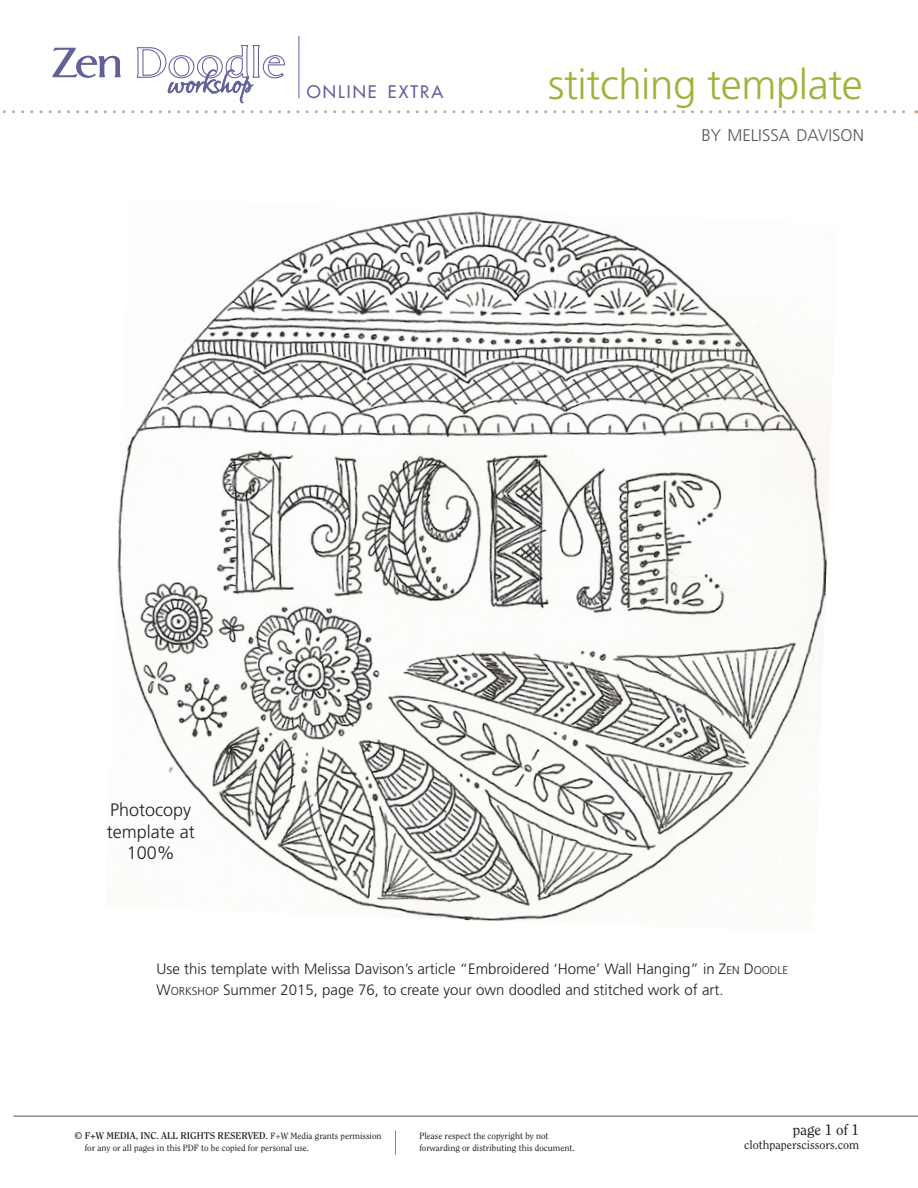
<style>
.page{position:relative;width:918px;height:1188px;background:#fff}
.page>*{position:absolute;margin:0;border:0;box-sizing:border-box;transform-origin:0 0}
.t1{font:700 54.9px "Aperto";color:#62609a}
.t2{font:300 42px "Frutiger LT Std";letter-spacing:-.01em;color:#9db43a}
.t3{font:300 18px/21.6px "Frutiger LT Std";color:#231f20;text-align:center}
.t4{font:300 16.8px "Frutiger LT Std";color:#57585a}
.t5{font:500 16.8px "Futura Std";letter-spacing:.12em;color:#62609a}
.t6{font:300 15px/21px "Frutiger LT Std";color:#231f20}
.t7{font:15px "Clearface Std";color:#231f20}
.t8{font:12px "Clearface Std";color:#231f20}
.t9{font:700 9.75px "Clearface Std";color:#231f20}
.t10{font:9px/12px "Clearface Std";color:#231f20}
.s1{font-style:inherit}
.s2{font-size:11.25px}
.s3{font-weight:400;font-size:9px}
</style>
<div class="page">
<hr style="left:299px;top:36px;width:1px;height:62px;background:#62609a">
<hr style="left:14px;top:1116px;width:904px;height:1px;background:#57585a">
<svg style="left:395px;top:1131px;width:1px;height:24px"></svg>
<svg style="left:2px;top:110px;width:915px;height:3px"></svg>
<svg style="left:136px;top:45px;width:149px;height:59px"></svg>
<img style="left:117px;top:211px;width:717px;height:711px">
<h1 class="t1" style="left:52px;top:26px;width:73px">Zen</h1>
<p class="t5" style="left:307px;top:81px;width:138px">ONLINE EXTRA</p>
<h2 class="t2" style="left:548px;top:60px;width:316px">stitching template</h2>
<p class="t4" style="left:701px;top:125px;width:164px">BY MELISSA DAVISON</p>
<p class="t3" style="left:107px;top:800px;width:89px">Photocopy template at<br>100%</p>
<p class="t6" style="left:157px;top:958px;width:633px">Use this template with Melissa Davison’s article “Embroidered ‘Home’ Wall Hanging” in <span class="s1">Z</span><span class="s2">EN</span> <span class="s1">D</span><span class="s2">OODLE<br></span><span class="s1">W</span><span class="s2">ORKSHOP</span> Summer 2015, page 76, to create your own doodled and stitched work of art.</p>
<p class="t7" style="left:793px;top:1121px;width:68px">page 1 of 1</p>
<p class="t9" style="left:74px;top:1130px;width:309px">© F+W MEDIA, INC. ALL RIGHTS RESERVED. <span class="s3">F+W Media grants permission</span></p>
<p class="t10" style="left:85px;top:1142px;width:226px">for any or all pages in this PDF to be copied for personal use.</p>
<p class="t10" style="left:419px;top:1130px;width:157px">Please respect the copyright by not forwarding or distributing this document.</p>
<p class="t8" style="left:744px;top:1138px;width:116px">clothpaperscissors.com</p>
</div>
